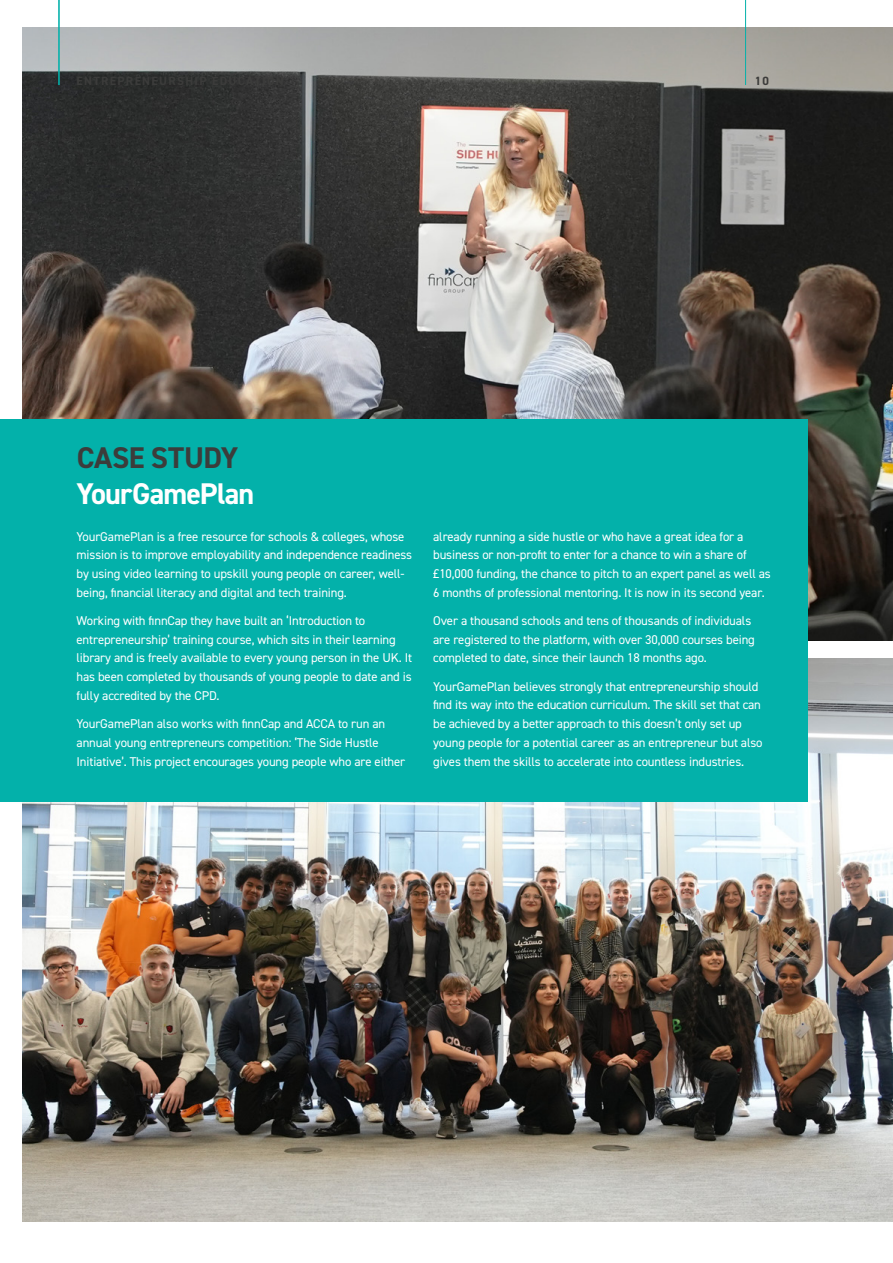
<style>
.page{position:relative;width:893px;height:1263px;background:#fff}
.page>*{position:absolute;margin:0;border:0;box-sizing:border-box;transform-origin:0 0}
.t1{font:700 30px "DIN2014";letter-spacing:-.03em;color:#fff}
.t2{font:700 30px "DIN2014";letter-spacing:-.015em;color:#3c3c3b}
.t3{font:12.75px/18.8px "DIN2014";letter-spacing:-.01em;color:#fff}
.t4{font:700 12px "DIN2014";color:#3c3c3b}
</style>
<div class="page">
<img style="left:22px;top:27px;width:871px;height:613px">
<img style="left:22px;top:658px;width:871px;height:564px">
<div style="left:0;top:419px;width:808px;height:382px;background:#03b1aa"></div>
<hr style="left:745px;top:0;width:1px;height:85px;background:#03b1aa">
<hr style="left:58px;top:0;width:1px;height:85px;background:#03b1aa">
<hr style="left:59px;top:0;width:1px;height:85px;background:#03b1aa">
<p class="t4" style="left:755px;top:73px;width:16px">10</p>
<h1 class="t2" style="left:77px;top:437px;width:163px">CASE STUDY</h1>
<h1 class="t1" style="left:77px;top:473px;width:179px">YourGamePlan</h1>
<p class="t3" style="left:77px;top:526px;width:337px">YourGamePlan is a free resource for schools &amp; colleges, whose mission is to improve employability and independence readiness by using video learning to upskill young people on career, well&shy;being, financial literacy and digital and tech training.</p>
<p class="t3" style="left:77px;top:611px;width:337px">Working with finnCap they have built an ‘Introduction to entrepreneurship’ training course, which sits in their learning library and is freely available to every young person in the UK. It has been completed by thousands of young people to date and is fully accredited by the CPD.</p>
<p class="t3" style="left:77px;top:714px;width:330px">YourGamePlan also works with finnCap and ACCA to run an annual young entrepreneurs competition: ‘The Side Hustle<br>Initiative’. This project encourages young people who are either</p>
<p class="t3" style="left:433px;top:526px;width:339px">already running a side hustle or who have a great idea for a business or non-profit to enter for a chance to win a share of £10,000 funding, the chance to pitch to an expert panel as well as 6 months of professional mentoring. It is now in its second year.</p>
<p class="t3" style="left:433px;top:611px;width:323px">Over a thousand schools and tens of thousands of individuals are registered to the platform, with over 30,000 courses being completed to date, since their launch 18 months ago.</p>
<p class="t3" style="left:433px;top:677px;width:331px">YourGamePlan believes strongly that entrepreneurship should find its way into the education curriculum. The skill set that can be achieved by a better approach to this doesn’t only set up young people for a potential career as an entrepreneur but also gives them the skills to accelerate into countless industries.</p>
</div>
